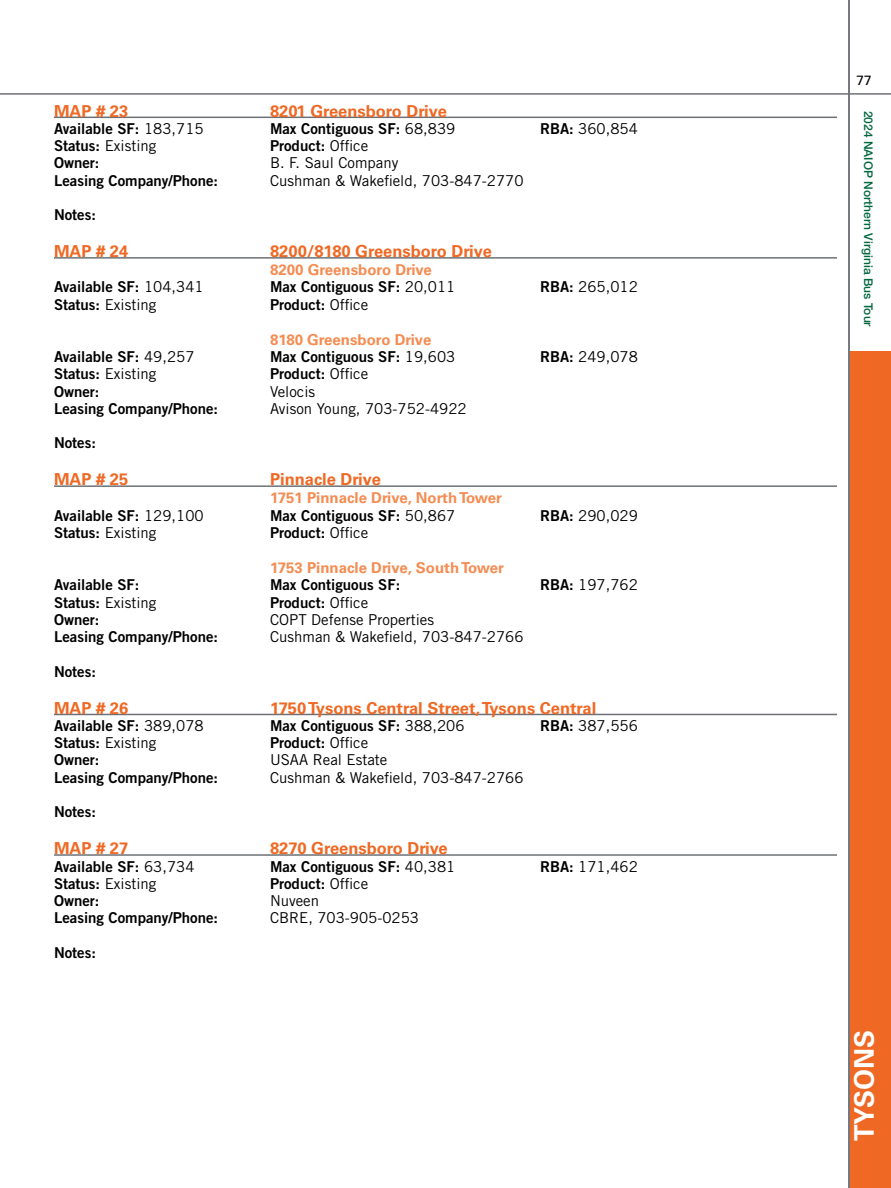
<style>
.page{position:relative;width:891px;height:1188px;background:#fff}
.page>*{position:absolute;margin:0;border:0;box-sizing:border-box;transform-origin:0 0}
.t1{font:700 27px "Univers LT Std";color:#fff}
.t2{font:700 16.5px "Univers LT Std";color:#ef6924}
.t3{font:15px "Trade Gothic LT Std Bd 2";color:#000}
.t4{font:15px "Trade Gothic LT Std";color:#000}
.t5{font:700 15px "Univers LT Std";color:#f48c52}
.t6{font:13.5px "Univers LT Std";color:#000}
.t7{font:500 12px "Helvetica Neue LT Std";color:#00673e}
.s1{font-family:"Trade Gothic LT Std"}
.s2{font-family:"Trade Gothic LT Std Bd 2"}
</style>
<div class="page">
<hr style="left:0;top:93px;width:891px;height:2px;background:#6e7175">
<hr style="left:848px;top:0;width:2px;height:1188px;background:#6e7175">
<div style="left:850px;top:351px;width:41px;height:837px;background:#ef6924"></div>
<hr style="left:54px;top:117px;width:783px;height:1px;background:#6e7175">
<hr style="left:54px;top:257px;width:783px;height:2px;background:#6e7175">
<hr style="left:54px;top:485px;width:783px;height:2px;background:#6e7175">
<hr style="left:54px;top:714px;width:783px;height:1px;background:#6e7175">
<hr style="left:54px;top:854px;width:783px;height:2px;background:#6e7175">
<p class="t2" style="left:54px;top:101px;width:76px">MAP # 23</p>
<p class="t2" style="left:270px;top:101px;width:178px">8201 Greensboro Drive</p>
<p class="t3" style="left:54px;top:119px;width:151px">Available SF: <span class="s1">183,715</span></p>
<p class="t3" style="left:270px;top:119px;width:187px">Max Contiguous SF: <span class="s1">68,839</span></p>
<p class="t4" style="left:540px;top:119px;width:99px"><span class="s2">RBA:</span> 360,854</p>
<p class="t4" style="left:54px;top:137px;width:104px"><span class="s2">Status:</span> Existing</p>
<p class="t3" style="left:270px;top:136px;width:100px">Product: <span class="s1">Office</span></p>
<p class="t3" style="left:54px;top:154px;width:47px">Owner:</p>
<p class="t4" style="left:270px;top:154px;width:130px">B. F. Saul Company</p>
<p class="t3" style="left:54px;top:171px;width:166px">Leasing Company/Phone:</p>
<p class="t4" style="left:270px;top:171px;width:255px">Cushman &amp; Wakefield, 703-847-2770</p>
<p class="t3" style="left:54px;top:205px;width:44px">Notes:</p>
<p class="t2" style="left:54px;top:242px;width:76px">MAP # 24</p>
<p class="t2" style="left:270px;top:242px;width:223px">8200/8180 Greensboro Drive</p>
<p class="t5" style="left:270px;top:261px;width:163px">8200 Greensboro Drive</p>
<p class="t3" style="left:54px;top:278px;width:151px">Available SF: <span class="s1">104,341</span></p>
<p class="t3" style="left:270px;top:278px;width:187px">Max Contiguous SF: <span class="s1">20,011</span></p>
<p class="t4" style="left:540px;top:278px;width:99px"><span class="s2">RBA:</span> 265,012</p>
<p class="t4" style="left:54px;top:295px;width:104px"><span class="s2">Status:</span> Existing</p>
<p class="t3" style="left:270px;top:295px;width:100px">Product: <span class="s1">Office</span></p>
<p class="t5" style="left:270px;top:331px;width:163px">8180 Greensboro Drive</p>
<p class="t3" style="left:54px;top:347px;width:142px">Available SF: <span class="s1">49,257</span></p>
<p class="t3" style="left:270px;top:347px;width:187px">Max Contiguous SF: <span class="s1">19,603</span></p>
<p class="t4" style="left:540px;top:348px;width:99px"><span class="s2">RBA:</span> 249,078</p>
<p class="t4" style="left:54px;top:365px;width:104px"><span class="s2">Status:</span> Existing</p>
<p class="t3" style="left:270px;top:365px;width:100px">Product: <span class="s1">Office</span></p>
<p class="t3" style="left:54px;top:382px;width:47px">Owner:</p>
<p class="t4" style="left:270px;top:382px;width:47px">Velocis</p>
<p class="t3" style="left:54px;top:399px;width:166px">Leasing Company/Phone:</p>
<p class="t4" style="left:270px;top:399px;width:198px">Avison Young, 703-752-4922</p>
<p class="t3" style="left:54px;top:434px;width:44px">Notes:</p>
<p class="t2" style="left:54px;top:470px;width:76px">MAP # 25</p>
<p class="t2" style="left:270px;top:470px;width:112px">Pinnacle Drive</p>
<p class="t5" style="left:270px;top:489px;width:234px">1751 Pinnacle Drive, North Tower</p>
<p class="t3" style="left:54px;top:506px;width:151px">Available SF: <span class="s1">129,100</span></p>
<p class="t3" style="left:270px;top:506px;width:187px">Max Contiguous SF: <span class="s1">50,867</span></p>
<p class="t4" style="left:540px;top:506px;width:99px"><span class="s2">RBA:</span> 290,029</p>
<p class="t4" style="left:54px;top:524px;width:104px"><span class="s2">Status:</span> Existing</p>
<p class="t3" style="left:270px;top:523px;width:100px">Product: <span class="s1">Office</span></p>
<p class="t5" style="left:270px;top:559px;width:236px">1753 Pinnacle Drive, South Tower</p>
<p class="t3" style="left:54px;top:576px;width:87px">Available SF:</p>
<p class="t3" style="left:270px;top:576px;width:132px">Max Contiguous SF:</p>
<p class="t4" style="left:540px;top:576px;width:99px"><span class="s2">RBA:</span> 197,762</p>
<p class="t4" style="left:54px;top:593px;width:104px"><span class="s2">Status:</span> Existing</p>
<p class="t3" style="left:270px;top:593px;width:100px">Product: <span class="s1">Office</span></p>
<p class="t3" style="left:54px;top:610px;width:47px">Owner:</p>
<p class="t4" style="left:270px;top:611px;width:166px">COPT Defense Properties</p>
<p class="t3" style="left:54px;top:628px;width:166px">Leasing Company/Phone:</p>
<p class="t4" style="left:270px;top:628px;width:255px">Cushman &amp; Wakefield, 703-847-2766</p>
<p class="t3" style="left:54px;top:662px;width:44px">Notes:</p>
<p class="t2" style="left:54px;top:698px;width:76px">MAP # 26</p>
<p class="t2" style="left:270px;top:698px;width:328px">1750 Tysons Central Street, Tysons Central</p>
<p class="t3" style="left:54px;top:716px;width:151px">Available SF: <span class="s1">389,078</span></p>
<p class="t3" style="left:270px;top:716px;width:196px">Max Contiguous SF: <span class="s1">388,206</span></p>
<p class="t4" style="left:540px;top:717px;width:99px"><span class="s2">RBA:</span> 387,556</p>
<p class="t4" style="left:54px;top:734px;width:104px"><span class="s2">Status:</span> Existing</p>
<p class="t3" style="left:270px;top:734px;width:100px">Product: <span class="s1">Office</span></p>
<p class="t3" style="left:54px;top:751px;width:47px">Owner:</p>
<p class="t4" style="left:270px;top:751px;width:119px">USAA Real Estate</p>
<p class="t3" style="left:54px;top:768px;width:166px">Leasing Company/Phone:</p>
<p class="t4" style="left:270px;top:768px;width:255px">Cushman &amp; Wakefield, 703-847-2766</p>
<p class="t3" style="left:54px;top:803px;width:44px">Notes:</p>
<p class="t2" style="left:54px;top:839px;width:76px">MAP # 27</p>
<p class="t2" style="left:270px;top:839px;width:179px">8270 Greensboro Drive</p>
<p class="t3" style="left:54px;top:857px;width:142px">Available SF: <span class="s1">63,734</span></p>
<p class="t3" style="left:270px;top:857px;width:187px">Max Contiguous SF: <span class="s1">40,381</span></p>
<p class="t4" style="left:540px;top:857px;width:99px"><span class="s2">RBA:</span> 171,462</p>
<p class="t4" style="left:54px;top:874px;width:104px"><span class="s2">Status:</span> Existing</p>
<p class="t3" style="left:270px;top:874px;width:100px">Product: <span class="s1">Office</span></p>
<p class="t3" style="left:54px;top:891px;width:47px">Owner:</p>
<p class="t4" style="left:270px;top:892px;width:51px">Nuveen</p>
<p class="t3" style="left:54px;top:909px;width:166px">Leasing Company/Phone:</p>
<p class="t4" style="left:270px;top:909px;width:151px">CBRE, 703-905-0253</p>
<p class="t3" style="left:54px;top:943px;width:44px">Notes:</p>
<p class="t6" style="left:857px;top:72px;width:17px">77</p>
<p class="t7" style="left:876px;top:111px;width:218px;rotate:90deg">2024 NAIOP Northern Virginia Bus Tour</p>
<h1 class="t1" style="left:848px;top:1141px;width:112px;rotate:-90deg">TYSONS</h1>
</div>
